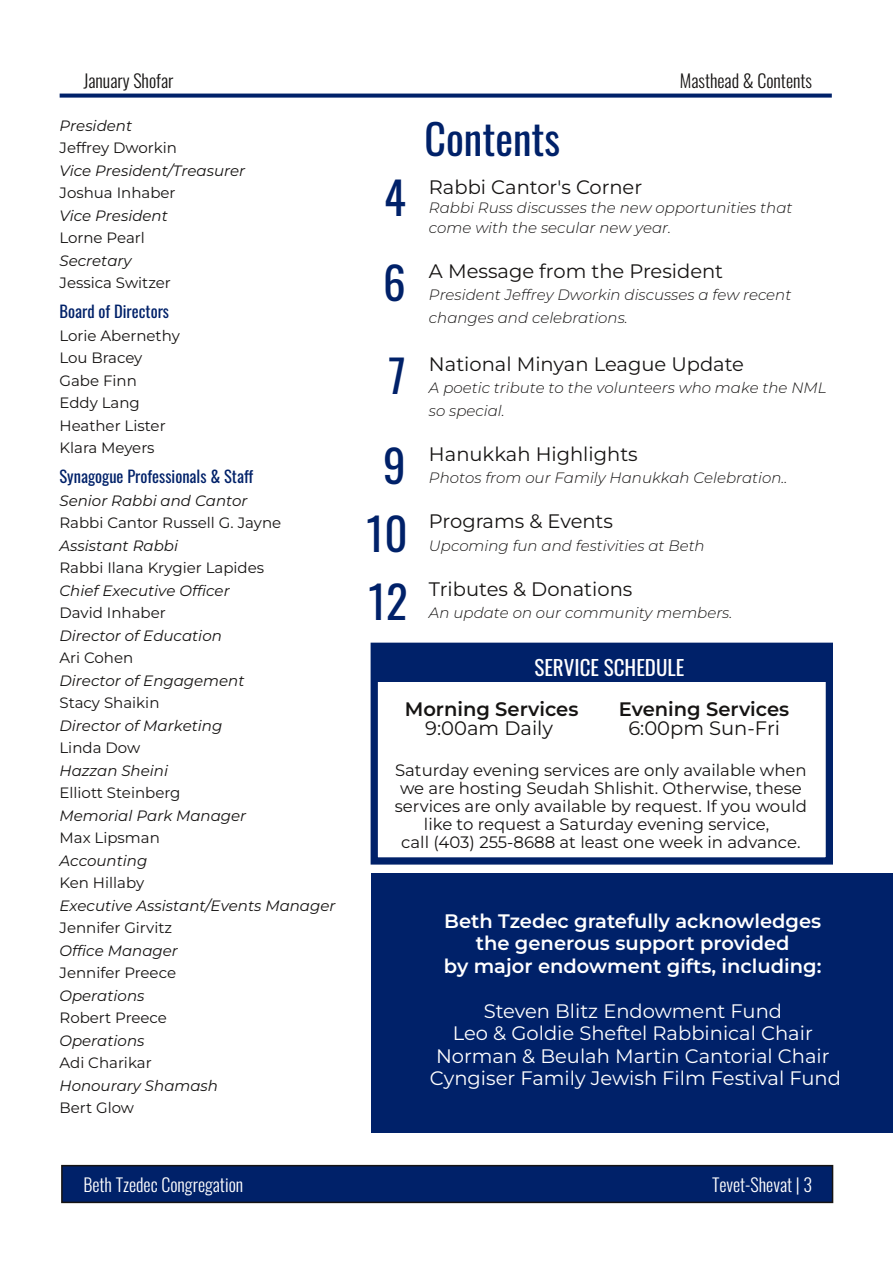
<style>
.page{position:relative;width:893px;height:1263px;background:#fff}
.page>*{position:absolute;margin:0;border:0;box-sizing:border-box;transform-origin:0 0}
.t1{font:45px/85.1px "Oswald";color:#002169}
.t2{font:42px "Oswald";color:#002169}
.t3{font:21px "Oswald";color:#fff}
.t4{font:19.5px "Montserrat";color:#161413}
.t5{font:19.5px/22.5px "Montserrat";color:#fff;text-align:center}
.t6{font:600 19.5px/22.5px "Montserrat";color:#fff;text-align:center}
.t7{font:600 19.5px "Montserrat";color:#161413}
.t8{font:300 18px "Oswald";color:#fff}
.t9{font:300 18px "Oswald";color:#161413}
.t10{font:16.5px/18px "Montserrat";color:#161413;text-align:center}
.t11{font:16.5px "Oswald";color:#002169}
.t12{font:15px/22.5px "Montserrat";color:#161413}
.t13{font:italic 15px "Montserrat";color:#161413}
.t14{font:italic 300 15px/22.5px "Montserrat";color:#161413}
</style>
<div class="page">
<div style="left:62px;top:1165px;width:770px;height:37px;background:#002169"></div>
<div style="left:61px;top:1165px;width:772px;height:38px;border:2px solid #161413"></div>
<div style="left:60px;top:94px;width:772px;height:4px;border:2px solid #002169"></div>
<div style="left:374px;top:648px;width:459px;height:34px;background:#002169"></div>
<div style="left:371px;top:643px;width:462px;height:221px;border:7px solid #002169"></div>
<div style="left:371px;top:873px;width:522px;height:259px;background:#002169"></div>
<p class="t9" style="left:83px;top:67px;width:92px">January Shofar</p>
<p class="t13" style="left:59px;top:116px;width:74px">President</p>
<p class="t12" style="left:59px;top:137px;width:119px">Jeffrey Dworkin</p>
<p class="t13" style="left:59px;top:161px;width:187px">Vice President/Treasurer</p>
<p class="t12" style="left:59px;top:182px;width:118px">Joshua Inhaber</p>
<p class="t13" style="left:59px;top:206px;width:110px">Vice President</p>
<p class="t12" style="left:59px;top:227px;width:87px">Lorne Pearl</p>
<p class="t13" style="left:59px;top:251px;width:74px">Secretary</p>
<p class="t12" style="left:59px;top:272px;width:113px">Jessica Switzer</p>
<p class="t11" style="left:59px;top:299px;width:111px">Board of Directors</p>
<p class="t12" style="left:59px;top:324px;width:122px">Lorie Abernethy<br>Lou Bracey<br>Gabe Finn<br>Eddy Lang<br>Heather Lister<br>Klara Meyers</p>
<p class="t11" style="left:59px;top:464px;width:195px">Synagogue Professionals &amp; Staff</p>
<p class="t13" style="left:59px;top:491px;width:190px">Senior Rabbi and Cantor</p>
<p class="t12" style="left:59px;top:512px;width:223px">Rabbi Cantor Russell G. Jayne</p>
<p class="t13" style="left:59px;top:536px;width:120px">Assistant Rabbi</p>
<p class="t12" style="left:59px;top:557px;width:206px">Rabbi Ilana Krygier Lapides</p>
<p class="t13" style="left:59px;top:581px;width:172px">Chief Executive Officer</p>
<p class="t12" style="left:59px;top:602px;width:108px">David Inhaber</p>
<p class="t13" style="left:59px;top:626px;width:164px">Director of Education</p>
<p class="t12" style="left:59px;top:647px;width:75px">Ari Cohen</p>
<p class="t13" style="left:59px;top:671px;width:186px">Director of Engagement</p>
<p class="t12" style="left:59px;top:692px;width:101px">Stacy Shaikin</p>
<p class="t13" style="left:59px;top:716px;width:164px">Director of Marketing</p>
<p class="t12" style="left:59px;top:737px;width:82px">Linda Dow</p>
<p class="t13" style="left:59px;top:761px;width:110px">Hazzan Sheini</p>
<p class="t12" style="left:59px;top:782px;width:123px">Elliott Steinberg</p>
<p class="t13" style="left:59px;top:806px;width:188px">Memorial Park Manager</p>
<p class="t12" style="left:59px;top:827px;width:102px">Max Lipsman</p>
<p class="t13" style="left:59px;top:851px;width:89px">Accounting</p>
<p class="t12" style="left:59px;top:872px;width:86px">Ken Hillaby</p>
<p class="t13" style="left:59px;top:896px;width:278px">Executive Assistant/Events Manager</p>
<p class="t12" style="left:59px;top:917px;width:114px">Jennifer Girvitz</p>
<p class="t13" style="left:59px;top:941px;width:120px">Office Manager</p>
<p class="t12" style="left:59px;top:962px;width:118px">Jennifer Preece</p>
<p class="t13" style="left:59px;top:986px;width:86px">Operations</p>
<p class="t12" style="left:59px;top:1007px;width:109px">Robert Preece</p>
<p class="t13" style="left:59px;top:1031px;width:86px">Operations</p>
<p class="t12" style="left:59px;top:1052px;width:94px">Adi Charikar</p>
<p class="t13" style="left:59px;top:1076px;width:160px">Honourary Shamash</p>
<p class="t12" style="left:59px;top:1097px;width:76px">Bert Glow</p>
<h1 class="t1" style="left:383px;top:153px;width:24px">4<br>6</h1>
<h1 class="t1" style="left:383px;top:329px;width:24px;line-height:89.6px">7<br>9</h1>
<h1 class="t1" style="left:367px;top:497px;width:43px;line-height:68.1px">10<br>12</h1>
<p class="t9" style="left:680px;top:67px;width:134px">Masthead &amp; Contents</p>
<h2 class="t2" style="left:424px;top:106px;width:137px">Contents</h2>
<h3 class="t4" style="left:429px;top:175px;width:215px">Rabbi Cantor's Corner</h3>
<p class="t14" style="left:429px;top:198px;width:365px;line-height:19.5px">Rabbi Russ discusses the new opportunities that come with the secular new year.</p>
<h3 class="t4" style="left:429px;top:259px;width:296px">A Message from the President</h3>
<p class="t14" style="left:429px;top:283px;width:364px">President Jeffrey Dworkin discusses a few recent changes and celebrations.</p>
<h3 class="t4" style="left:429px;top:352px;width:317px">National Minyan League Update</h3>
<p class="t14" style="left:429px;top:376px;width:399px">A poetic tribute to the volunteers who make the NML so special.</p>
<h3 class="t4" style="left:429px;top:442px;width:210px">Hanukkah Highlights</h3>
<p class="t14" style="left:429px;top:466px;width:360px">Photos from our Family Hanukkah Celebration..</p>
<h3 class="t4" style="left:429px;top:509px;width:186px">Programs &amp; Events</h3>
<p class="t14" style="left:429px;top:534px;width:277px">Upcoming fun and festivities at Beth</p>
<h3 class="t4" style="left:429px;top:577px;width:205px">Tributes &amp; Donations</h3>
<p class="t14" style="left:429px;top:601px;width:305px">An update on our community members.</p>
<h3 class="t3" style="left:534px;top:651px;width:151px">SERVICE SCHEDULE</h3>
<h3 class="t7" style="left:405px;top:697px;width:175px">Morning Services</h3>
<h3 class="t4" style="left:425px;top:716px;width:129px">9:00am Daily</h3>
<h3 class="t7" style="left:619px;top:697px;width:172px">Evening Services</h3>
<h3 class="t4" style="left:628px;top:716px;width:153px">6:00pm Sun-Fri</h3>
<p class="t10" style="left:395px;top:761px;width:414px">Saturday evening services are only available when we are hosting Seudah Shlishit. Otherwise, these services are only available by request. If you would like to request a Saturday evening service,<br>call (403) 255-8688 at least one week in advance.</p>
<h3 class="t6" style="left:444px;top:910px;width:379px">Beth Tzedec gratefully acknowledges the generous support provided<br>by major endowment gifts, including:</h3>
<h3 class="t5" style="left:430px;top:1000px;width:413px">Steven Blitz Endowment Fund<br>Leo &amp; Goldie Sheftel Rabbinical Chair Norman &amp; Beulah Martin Cantorial Chair Cyngiser Family Jewish Film Festival Fund</h3>
<p class="t8" style="left:83px;top:1170px;width:161px">Beth Tzedec Congregation</p>
<p class="t8" style="left:712px;top:1170px;width:101px">Tevet-Shevat | 3</p>
</div>
